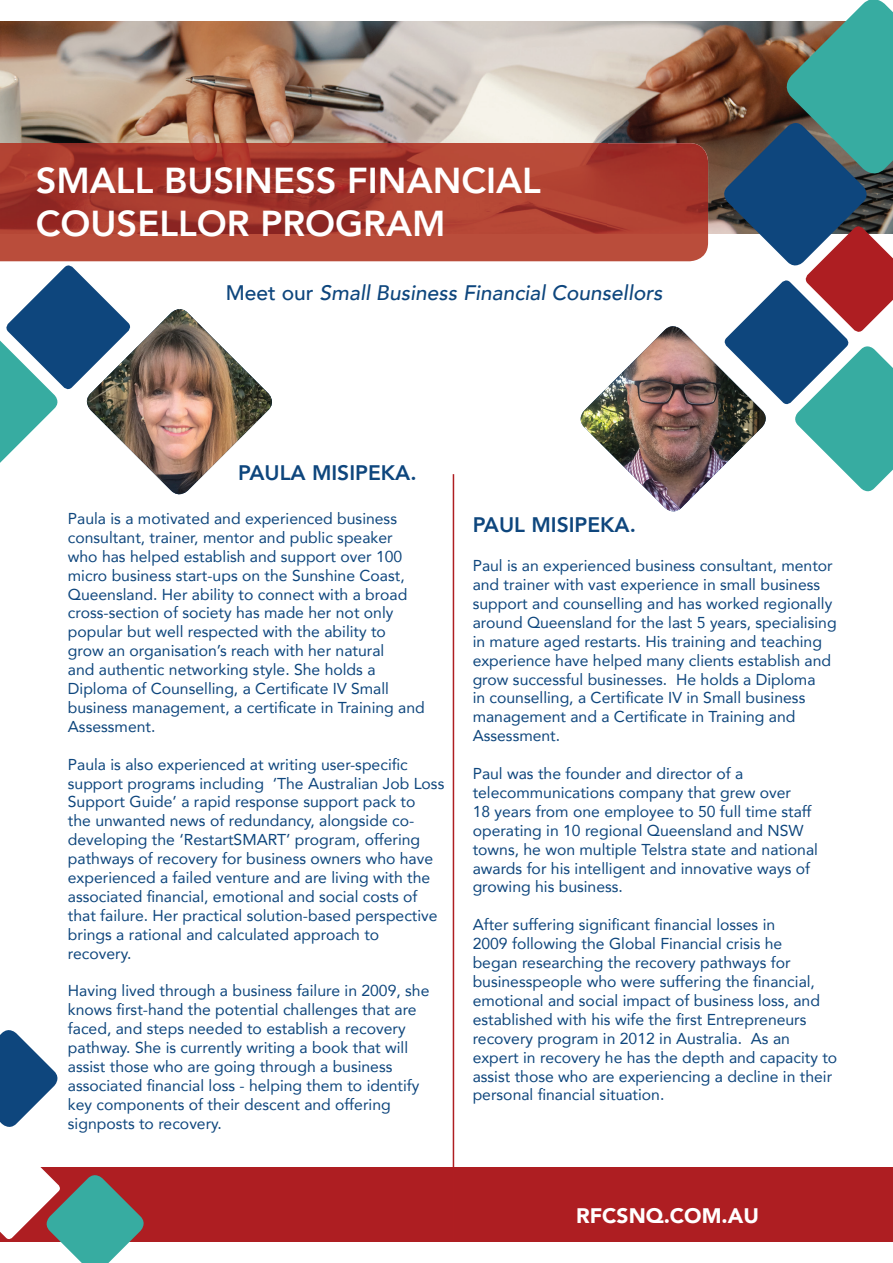
<style>
.page{position:relative;width:893px;height:1263px;background:#fff}
.page>*{position:absolute;margin:0;border:0;box-sizing:border-box;transform-origin:0 0}
.t1{font:800 36px/43.2px "Avenir";color:#fff}
.t2{font:italic 500 21px "Avenir";color:#0e467d}
.t3{font:800 21px "Avenir";color:#0e467d}
.t4{font:900 21px "Avenir";color:#fff}
.t5{font:15.75px/18.9px "Avenir";color:#0e467d}
.s1{font-style:normal}
</style>
<div class="page">
<div style="left:0;top:1167px;width:893px;height:75px;background:#ae1e22"></div>
<svg style="left:0;top:1030px;width:144px;height:233px"></svg>
<hr style="left:453px;top:474px;width:1px;height:765px;background:#af1e22">
<img style="left:0;top:0;width:893px;height:516px">
<h1 class="t1" style="left:36px;top:159px;width:507px">SMALL BUSINESS FINANCIAL<br>COUSELLOR PROGRAM</h1>
<h2 class="t2" style="left:226px;top:280px;width:438px"><span class="s1">Meet our</span> Small Business Financial Counsellors</h2>
<h2 class="t3" style="left:238px;top:457px;width:180px">PAULA MISIPEKA.</h2>
<p class="t5" style="left:68px;top:508px;width:358px">Paula is a motivated and experienced business consultant, trainer, mentor and public speaker who has helped establish and support over 100 micro business start-ups on the Sunshine Coast, Queensland. Her ability to connect with a broad cross-section of society has made her not only popular but well respected with the ability to grow an organisation’s reach with her natural<br>and authentic networking style. She holds a Diploma of Counselling, a Certificate IV Small business management, a certificate in Training and Assessment.</p>
<p class="t5" style="left:68px;top:754px;width:378px">Paula is also experienced at writing user-specific support programs including ‘The Australian Job Loss Support Guide’ a rapid response support pack to<br>the unwanted news of redundancy, alongside co&shy;developing the ‘RestartSMART’ program, offering pathways of recovery for business owners who have experienced a failed venture and are living with the associated financial, emotional and social costs of that failure. Her practical solution-based perspective brings a rational and calculated approach to recovery.</p>
<p class="t5" style="left:68px;top:981px;width:363px">Having lived through a business failure in 2009, she knows first-hand the potential challenges that are faced, and steps needed to establish a recovery pathway. She is currently writing a book that will assist those who are going through a business associated financial loss - helping them to identify key components of their descent and offering signposts to recovery.</p>
<h2 class="t3" style="left:473px;top:509px;width:165px">PAUL MISIPEKA.</h2>
<p class="t5" style="left:473px;top:556px;width:365px">Paul is an experienced business consultant, mentor and trainer with vast experience in small business support and counselling and has worked regionally around Queensland for the last 5 years, specialising in mature aged restarts. His training and teaching experience have helped many clients establish and grow successful businesses. He holds a Diploma<br>in counselling, a Certificate IV in Small business management and a Certificate in Training and Assessment.</p>
<p class="t5" style="left:473px;top:764px;width:347px">Paul was the founder and director of a telecommunications company that grew over<br>18 years from one employee to 50 full time staff operating in 10 regional Queensland and NSW towns, he won multiple Telstra state and national awards for his intelligent and innovative ways of growing his business.</p>
<p class="t5" style="left:473px;top:915px;width:366px">After suffering significant financial losses in<br>2009 following the Global Financial crisis he<br>began researching the recovery pathways for businesspeople who were suffering the financial, emotional and social impact of business loss, and established with his wife the first Entrepreneurs recovery program in 2012 in Australia. As an expert in recovery he has the depth and capacity to assist those who are experiencing a decline in their personal financial situation.</p>
<h2 class="t4" style="left:576px;top:1198px;width:184px">RFCSNQ.COM.AU</h2>
</div>
